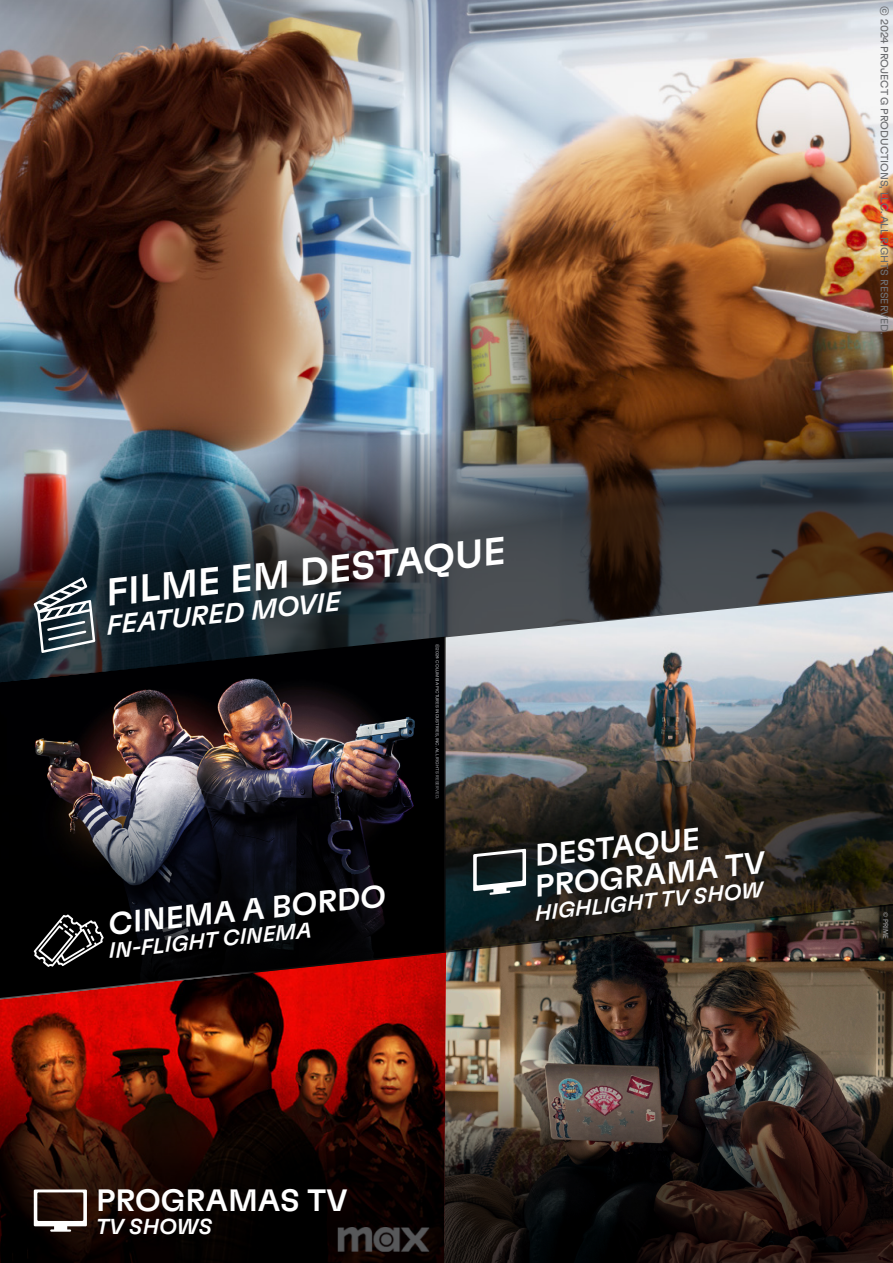
<style>
.page{position:relative;width:893px;height:1263px;background:#fff}
.page>*{position:absolute;margin:0;border:0;box-sizing:border-box;transform-origin:0 0}
.t1{font:38.55px "GT Flexa VAR";color:#fff}
.t2{font:30.9px/30.9px "GT Flexa VAR";color:#fff}
.t3{font:27px "GT Flexa VAR";color:#fff}
.t4{font:21.6px "GT Flexa VAR";color:#fff}
.t5{font:10.5px "GT Flexa VAR";color:#6c6d70}
.t6{font:7.5px "Myriad Pro";letter-spacing:.02em;color:#a8a9ad}
.t7{font:4.5px "GT Flexa VAR";color:#a8a9ad}
</style>
<div class="page">
<img style="left:0;top:1003px;width:444px;height:40px">
<img style="left:444px;top:1001px;width:449px;height:42px">
<img style="left:0;top:1043px;width:893px;height:220px">
<svg style="left:34px;top:1189px;width:53px;height:43px"></svg>
<img style="left:0;top:682px;width:893px;height:319px">
<svg style="left:473px;top:849px;width:53px;height:48px"></svg>
<svg style="left:34px;top:910px;width:70px;height:59px;background:#303030"></svg>
<img style="left:0;top:0;width:893px;height:364px">
<img style="left:0;top:364px;width:893px;height:318px">
<svg style="left:34px;top:576px;width:61px;height:78px"></svg>
<p class="t1" style="left:103px;top:573px;width:403px;rotate:-6deg">FILME EM DESTAQUE</p>
<p class="t3" style="left:104px;top:612px;width:237px;rotate:-6deg">FEATURED MOVIE</p>
<p class="t2" style="left:106px;top:909px;width:280px;rotate:-6deg">CINEMA A BORDO</p>
<p class="t4" style="left:107px;top:940px;width:206px;rotate:-6deg">IN-FLIGHT CINEMA</p>
<p class="t7" style="left:440px;top:644px;width:156px;rotate:90deg">©2024 COLUMBIA PICTURES INDUSTRIES, INC. ALL RIGHTS RESERVED.</p>
<p class="t2" style="left:529px;top:841px;width:233px;rotate:-6deg">DESTAQUE<br>PROGRAMA TV</p>
<p class="t4" style="left:533px;top:902px;width:231px;rotate:-6deg">HIGHLIGHT TV SHOW</p>
<p class="t2" style="left:96px;top:1185px;width:253px">PROGRAMAS TV</p>
<p class="t4" style="left:96px;top:1215px;width:118px">TV SHOWS</p>
<p class="t5" style="left:890px;top:6px;width:330px;rotate:90deg">© 2024 PROJECT G PRODUCTIONS, LLC. ALL RIGHTS RESERVED.</p>
<p class="t6" style="left:890px;top:912px;width:28px;rotate:90deg">© PRIME</p>
</div>
